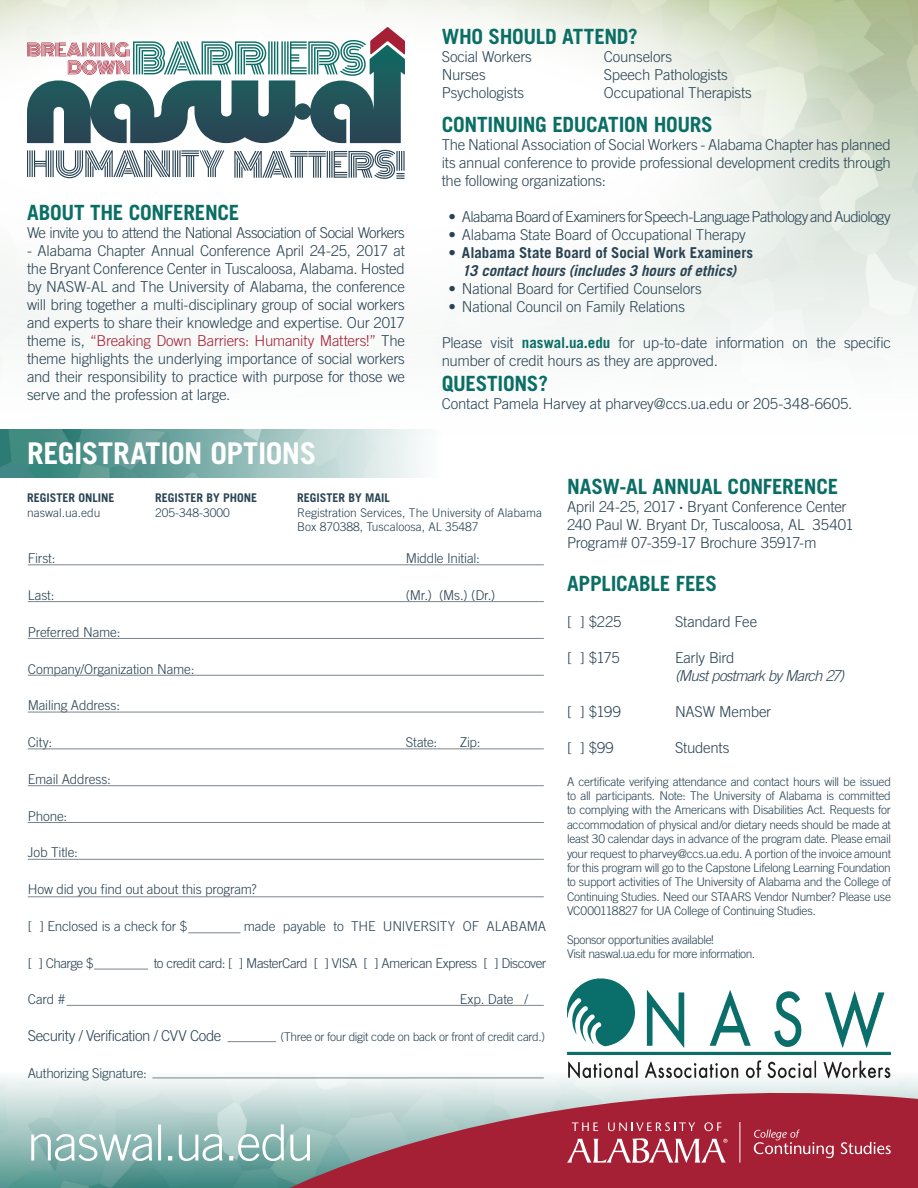
<style>
.page{position:relative;width:918px;height:1188px;background:#fff}
.page>*{position:absolute;margin:0;border:0;box-sizing:border-box;transform-origin:0 0}
.t1{font:700 30px "Trade Gothic";letter-spacing:-.015em;color:#fff}
.t2{font:700 21px "Trade Gothic";letter-spacing:-.015em;color:#0a6e65}
.t3{font:300 15px/18px "Trade Gothic";letter-spacing:-.02em;color:#294353}
.t4{font:300 15px "Trade Gothic";letter-spacing:-.045em;color:#294353}
.t5{font:700 15px/18px "Trade Gothic";color:#294353;text-align:center}
.t6{font:italic 300 15px "Trade Gothic";letter-spacing:-.05em;color:#294353}
.t7{font:300 13.5px "Trade Gothic";letter-spacing:-.015em;color:#294353}
.t8{font:300 13.5px "Trade Gothic";letter-spacing:-.04em;color:#294353}
.t9{font:300 12px/14.4px "Trade Gothic";letter-spacing:-.025em;color:#294353;text-align:justify}
.t10{font:300 12px "Trade Gothic";color:#294353}
.t11{font:700 12px "Trade Gothic";color:#294353}
.s1{color:#a62035}
.s2{font-style:italic}
.s3{font-weight:700;color:#0a6e65}
.s4{font-weight:700}
</style>
<div class="page">
<img style="left:0;top:0;width:918px;height:430px">
<svg style="left:0;top:0;width:885px;height:374px"></svg>
<hr style="left:188px;top:932px;width:52px;height:1px;background:#7c858c">
<hr style="left:67px;top:1005px;width:477px;height:1px;background:#7c858c">
<hr style="left:94px;top:969px;width:54px;height:1px;background:#7c858c">
<hr style="left:228px;top:1041px;width:48px;height:1px;background:#7c858c">
<hr style="left:28px;top:712px;width:516px;height:1px;background:#7c858c">
<hr style="left:28px;top:564px;width:516px;height:1px;background:#7c858c">
<hr style="left:28px;top:601px;width:516px;height:1px;background:#7c858c">
<hr style="left:28px;top:785px;width:516px;height:1px;background:#7c858c">
<hr style="left:28px;top:748px;width:516px;height:1px;background:#7c858c">
<hr style="left:28px;top:638px;width:516px;height:1px;background:#7c858c">
<hr style="left:28px;top:675px;width:516px;height:1px;background:#7c858c">
<hr style="left:28px;top:822px;width:516px;height:1px;background:#7c858c">
<hr style="left:28px;top:859px;width:516px;height:1px;background:#7c858c">
<hr style="left:28px;top:896px;width:516px;height:1px;background:#7c858c">
<img style="left:0;top:430px;width:424px;height:47px">
<img style="left:0;top:1077px;width:918px;height:111px">
<svg style="left:20px;top:1080px;width:898px;height:108px;background:#ad878e"></svg>
<svg style="left:567px;top:1138px;width:160px;height:25px"></svg>
<svg style="left:572px;top:1122px;width:26px;height:9px"></svg>
<svg style="left:608px;top:1122px;width:87px;height:9px"></svg>
<svg style="left:704px;top:1122px;width:17px;height:9px"></svg>
<hr style="left:740px;top:1122px;width:1px;height:41px;background:#fff">
<svg style="left:754px;top:1130px;width:80px;height:28px;background:#b44456"></svg>
<svg style="left:841px;top:1142px;width:50px;height:12px"></svg>
<svg style="left:567px;top:979px;width:324px;height:99px"></svg>
<svg style="left:27px;top:150px;width:197px;height:28px"></svg>
<svg style="left:234px;top:150px;width:171px;height:29px"></svg>
<hr style="left:396px;top:151px;width:2px;height:20px;background:#294353">
<svg style="left:27px;top:27px;width:378px;height:116px"></svg>
<p class="t2" style="left:27px;top:200px;width:214px">ABOUT THE CONFERENCE</p>
<p class="t4" style="left:27px;top:224px;width:379px">We invite you to attend the National Association of Social Workers</p>
<p class="t3" style="left:27px;top:242px;width:380px;text-align:justify">- Alabama Chapter Annual Conference April 24-25, 2017 at the Bryant Conference Center in Tuscaloosa, Alabama. Hosted by NASW-AL and The University of Alabama, the conference will bring together a multi-disciplinary group of social workers and experts to share their knowledge and expertise. Our 2017 theme is, <span class="s1">“Breaking Down Barriers: Humanity Matters!”</span> The theme highlights the underlying importance of social workers and their responsibility to practice with purpose for those we serve and the profession at large.</p>
<p class="t2" style="left:442px;top:24px;width:198px">WHO SHOULD ATTEND?</p>
<p class="t3" style="left:442px;top:47px;width:92px">Social Workers</p>
<p class="t3" style="left:604px;top:47px;width:70px">Counselors</p>
<p class="t3" style="left:442px;top:65px;width:46px">Nurses</p>
<p class="t3" style="left:604px;top:65px;width:126px">Speech Pathologists</p>
<p class="t3" style="left:442px;top:83px;width:84px">Psychologists</p>
<p class="t3" style="left:604px;top:83px;width:150px">Occupational Therapists</p>
<p class="t2" style="left:442px;top:112px;width:273px">CONTINUING EDUCATION HOURS</p>
<p class="t3" style="left:442px;top:136px;width:451px;text-align:justify">The National Association of Social Workers - Alabama Chapter has planned its annual conference to provide professional development credits through the following organizations:</p>
<p class="t4" style="left:448px;top:208px;width:444px">• Alabama Board of Examiners for Speech-Language Pathology and Audiology</p>
<p class="t3" style="left:448px;top:226px;width:299px">• Alabama State Board of Occupational Therapy</p>
<p class="t5" style="left:448px;top:244px;width:306px">• Alabama State Board of Social Work Examiners<br><span class="s2">13 contact hours (includes 3 hours of ethics)</span></p>
<p class="t3" style="left:448px;top:280px;width:255px">• National Board for Certified Counselors</p>
<p class="t3" style="left:448px;top:298px;width:238px">• National Council on Family Relations</p>
<p class="t3" style="left:442px;top:334px;width:451px">Please visit <span class="s3">naswal.ua.edu</span> for up-to-date information on the specific number of credit hours as they are approved.</p>
<p class="t2" style="left:442px;top:371px;width:108px">QUESTIONS?</p>
<p class="t3" style="left:442px;top:395px;width:412px">Contact Pamela Harvey at pharvey@ccs.ua.edu or 205-348-6605.</p>
<p class="t1" style="left:27px;top:435px;width:291px">REGISTRATION OPTIONS</p>
<p class="t11" style="left:27px;top:491px;width:89px">REGISTER ONLINE</p>
<p class="t11" style="left:155px;top:491px;width:104px">REGISTER BY PHONE</p>
<p class="t11" style="left:297px;top:491px;width:94px">REGISTER BY MAIL</p>
<p class="t10" style="left:27px;top:505px;width:75px">naswal.ua.edu</p>
<p class="t10" style="left:155px;top:505px;width:76px">205-348-3000</p>
<p class="t10" style="left:297px;top:505px;width:247px">Registration Services, The University of Alabama</p>
<p class="t10" style="left:297px;top:520px;width:183px">Box 870388, Tuscaloosa, AL 35487</p>
<p class="t7" style="left:28px;top:551px;width:29px">First:</p>
<p class="t7" style="left:406px;top:551px;width:76px">Middle Initial:</p>
<p class="t7" style="left:28px;top:587px;width:28px">Last:</p>
<p class="t7" style="left:406px;top:587px;width:91px">(Mr.) (Ms.) (Dr.)</p>
<p class="t7" style="left:28px;top:624px;width:94px">Preferred Name:</p>
<p class="t7" style="left:28px;top:661px;width:168px">Company/Organization Name:</p>
<p class="t7" style="left:28px;top:698px;width:94px">Mailing Address:</p>
<p class="t7" style="left:28px;top:734px;width:26px">City:</p>
<p class="t7" style="left:406px;top:734px;width:33px">State:</p>
<p class="t7" style="left:460px;top:734px;width:22px">Zip:</p>
<p class="t7" style="left:28px;top:771px;width:85px">Email Address:</p>
<p class="t7" style="left:28px;top:808px;width:41px">Phone:</p>
<p class="t7" style="left:28px;top:845px;width:52px">Job Title:</p>
<p class="t7" style="left:28px;top:881px;width:231px">How did you find out about this program?</p>
<p class="t7" style="left:28px;top:918px;width:161px">[ ] Enclosed is a check for $</p>
<p class="t7" style="left:244px;top:918px;width:304px">made payable to THE UNIVERSITY OF ALABAMA</p>
<p class="t7" style="left:28px;top:955px;width:67px">[ ] Charge $</p>
<p class="t8" style="left:154px;top:955px;width:394px">to credit card: [ ] MasterCard [ ] VISA [ ] American Express [ ] Discover</p>
<p class="t7" style="left:28px;top:992px;width:39px">Card #</p>
<p class="t7" style="left:460px;top:992px;width:70px">Exp. Date /</p>
<p class="t3" style="left:28px;top:1027px;width:195px">Security / Verification / CVV Code</p>
<p class="t9" style="left:280px;top:1030px;width:266px">(Three or four digit code on back or front of credit card.)</p>
<p class="t7" style="left:28px;top:1065px;width:121px">Authorizing Signature:</p>
<p class="t2" style="left:567px;top:474px;width:273px">NASW-AL ANNUAL CONFERENCE</p>
<p class="t3" style="left:567px;top:497px;width:288px">April 24-25, 2017 <span class="s4">·</span> Bryant Conference Center<br>240 Paul W. Bryant Dr, Tuscaloosa, AL 35401</p>
<p class="t3" style="left:567px;top:533px;width:251px">Program# 07-359-17 Brochure 35917-m</p>
<p class="t2" style="left:567px;top:571px;width:152px">APPLICABLE FEES</p>
<p class="t3" style="left:567px;top:613px;width:56px">[ ] $225</p>
<p class="t3" style="left:675px;top:613px;width:84px">Standard Fee</p>
<p class="t3" style="left:567px;top:649px;width:54px">[ ] $175</p>
<p class="t3" style="left:675px;top:649px;width:61px">Early Bird</p>
<p class="t6" style="left:675px;top:667px;width:171px">(Must postmark by March 27)</p>
<p class="t3" style="left:567px;top:703px;width:56px">[ ] $199</p>
<p class="t3" style="left:675px;top:703px;width:98px">NASW Member</p>
<p class="t3" style="left:567px;top:739px;width:48px">[ ] $99</p>
<p class="t3" style="left:675px;top:739px;width:56px">Students</p>
<p class="t9" style="left:567px;top:774px;width:326px">A certificate verifying attendance and contact hours will be issued to all participants. Note: The University of Alabama is committed to complying with the Americans with Disabilities Act. Requests for accommodation of physical and/or dietary needs should be made at least 30 calendar days in advance of the program date. Please email your request to pharvey@ccs.ua.edu. A portion of the invoice amount for this program will go to the Capstone Lifelong Learning Foundation to support activities of The University of Alabama and the College of Continuing Studies. Need our STAARS Vendor Number? Please use VC000118827 for UA College of Continuing Studies.</p>
<p class="t9" style="left:567px;top:932px;width:148px">Sponsor opportunities available!</p>
<p class="t9" style="left:567px;top:947px;width:190px">Visit naswal.ua.edu for more information.</p>
</div>
